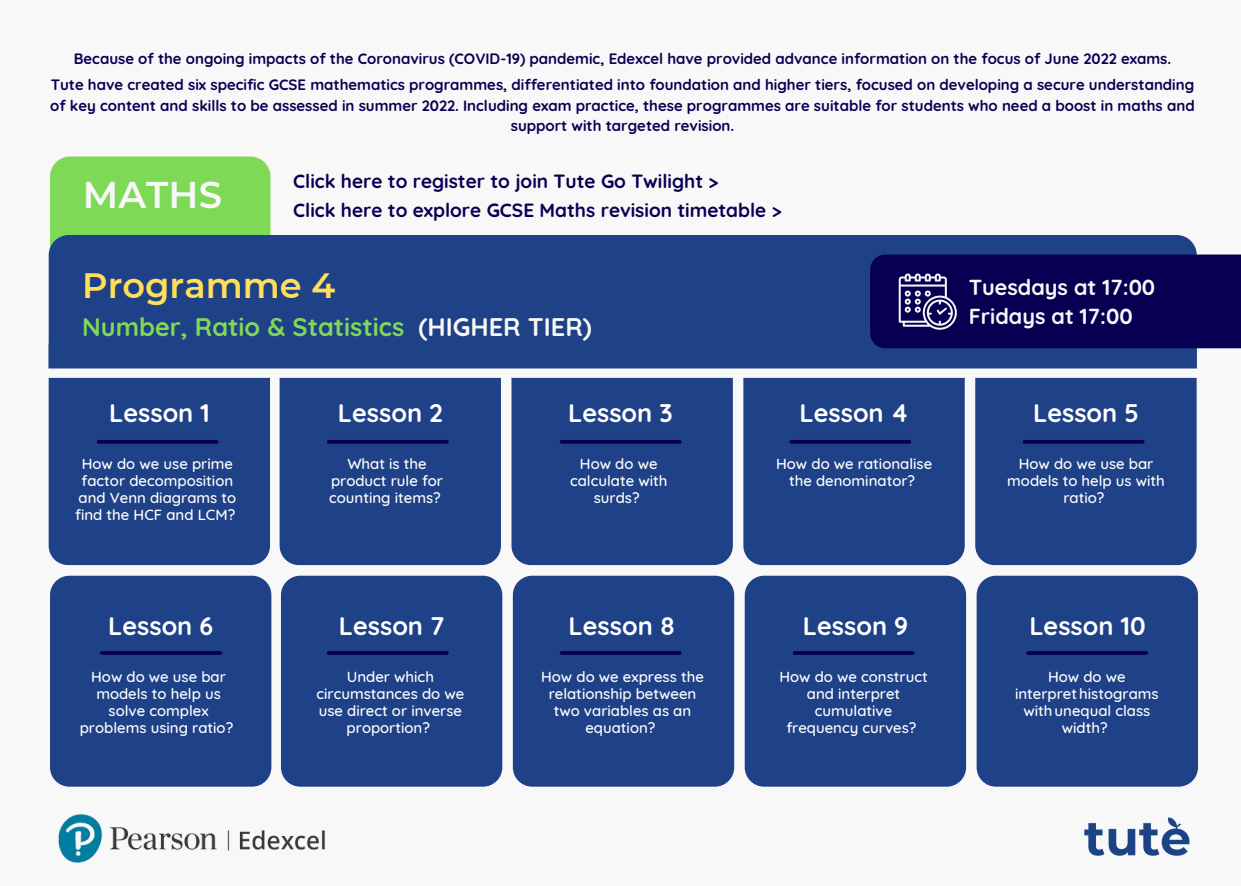
<style>
.page{position:relative;width:1241px;height:886px;background:#fff}
.page>*{position:absolute;margin:0;border:0;box-sizing:border-box;transform-origin:0 0}
.t1{font:600 37.12px "Montserrat";color:#f8f8f8}
.t2{font:600 35.12px "Montserrat";color:#ffde59}
.t3{font:700 25.38px "Quicksand";color:#fff}
.t4{font:700 25.38px "Quicksand";color:#7ed957}
.t5{font:700 21.62px "Quicksand";color:#f8f8f8}
.t6{font:700 19.12px "Quicksand";color:#070052}
.t7{font:500 15px/16.9px "Quicksand";color:#fff;text-align:center}
.t8{font:700 15px/20.6px "Quicksand";color:#070052;text-align:center}
.s1{color:#f8f8f8}
</style>
<div class="page">
<div style="left:0;top:0;width:1240px;height:886px;background:#f8f8f8"></div>
<div style="left:50px;top:157px;width:220px;height:202px;background:#7ed957;border-radius:20px"></div>
<div style="left:49px;top:235px;width:1147px;height:167px;background:#1e4187;border-radius:20px"></div>
<div style="left:0;top:373px;width:1240px;height:63px;background:#f8f8f8"></div>
<div style="left:279px;top:327px;width:222px;height:238px;background:#1e4187;border-radius:19px"></div>
<div style="left:49px;top:327px;width:221px;height:238px;background:#1e4187;border-radius:19px"></div>
<div style="left:743px;top:327px;width:221px;height:238px;background:#1e4187;border-radius:19px"></div>
<div style="left:511px;top:327px;width:221px;height:238px;background:#1e4187;border-radius:19px"></div>
<div style="left:975px;top:327px;width:221px;height:238px;background:#1e4187;border-radius:19px"></div>
<div style="left:281px;top:576px;width:221px;height:211px;background:#1e4187;border-radius:19px"></div>
<div style="left:50px;top:576px;width:221px;height:211px;background:#1e4187;border-radius:19px"></div>
<div style="left:744px;top:576px;width:222px;height:211px;background:#1e4187;border-radius:19px"></div>
<div style="left:513px;top:576px;width:221px;height:211px;background:#1e4187;border-radius:19px"></div>
<div style="left:976px;top:576px;width:221px;height:211px;background:#1e4187;border-radius:19px"></div>
<hr style="left:102px;top:651px;width:118px;height:4px;background:#070052">
<div style="left:40px;top:368px;width:1200px;height:10px;background:#f8f8f8"></div>
<div style="left:870px;top:255px;width:370px;height:93px;background:#070052"></div>
<hr style="left:329px;top:651px;width:118px;height:4px;background:#070052">
<hr style="left:561px;top:651px;width:118px;height:4px;background:#070052">
<hr style="left:794px;top:651px;width:118px;height:4px;background:#070052">
<hr style="left:1027px;top:651px;width:119px;height:4px;background:#070052">
<svg style="left:98px;top:440px;width:119px;height:4px"></svg>
<svg style="left:329px;top:440px;width:118px;height:4px"></svg>
<svg style="left:561px;top:440px;width:118px;height:4px"></svg>
<svg style="left:791px;top:440px;width:118px;height:4px"></svg>
<svg style="left:1024px;top:440px;width:118px;height:4px"></svg>
<img style="left:1084px;top:817px;width:106px;height:39px">
<img style="left:58px;top:814px;width:268px;height:49px">
<p class="t8" style="left:74px;top:48px;width:1098px">Because of the ongoing impacts of the Coronavirus (COVID-19) pandemic, Edexcel have provided advance information on the focus of June 2022 exams.</p>
<p class="t8" style="left:50px;top:74px;width:1145px">Tute have created six specific GCSE mathematics programmes, differentiated into foundation and higher tiers, focused on developing a secure understanding of key content and skills to be assessed in summer 2022. Including exam practice, these programmes are suitable for students who need a boost in maths and support with targeted revision.</p>
<p class="t1" style="left:83px;top:172px;width:141px">MATHS</p>
<p class="t6" style="left:293px;top:169px;width:427px">Click here to register to join Tute Go Twilight &gt;</p>
<p class="t6" style="left:293px;top:197px;width:490px">Click here to explore GCSE Maths revision timetable &gt;</p>
<p class="t2" style="left:82px;top:264px;width:254px">Programme 4</p>
<p class="t4" style="left:82px;top:310px;width:511px">Number, Ratio &amp; Statistics <span class="s1">(HIGHER TIER)</span></p>
<p class="t5" style="left:968px;top:273px;width:188px">Tuesdays at 17:00</p>
<p class="t5" style="left:968px;top:302px;width:165px">Fridays at 17:00</p>
<p class="t3" style="left:109px;top:397px;width:102px">Lesson 1</p>
<p class="t3" style="left:338px;top:397px;width:106px">Lesson 2</p>
<p class="t3" style="left:568px;top:397px;width:106px">Lesson 3</p>
<p class="t3" style="left:799px;top:397px;width:111px">Lesson 4</p>
<p class="t3" style="left:1033px;top:397px;width:108px">Lesson 5</p>
<p class="t7" style="left:75px;top:455px;width:163px">How do we use prime factor decomposition and Venn diagrams to find the HCF and LCM?</p>
<p class="t7" style="left:329px;top:455px;width:115px">What is the product rule for counting items?</p>
<p class="t7" style="left:570px;top:455px;width:99px">How do we calculate with surds?</p>
<p class="t7" style="left:776px;top:455px;width:157px">How do we rationalise the denominator?</p>
<p class="t7" style="left:1007px;top:455px;width:159px">How do we use bar models to help us with ratio?</p>
<p class="t3" style="left:108px;top:609px;width:107px">Lesson 6</p>
<p class="t3" style="left:339px;top:609px;width:107px">Lesson 7</p>
<p class="t3" style="left:568px;top:609px;width:108px">Lesson 8</p>
<p class="t3" style="left:802px;top:609px;width:107px">Lesson 9</p>
<p class="t3" style="left:1029px;top:609px;width:118px">Lesson 10</p>
<p class="t7" style="left:80px;top:668px;width:155px">How do we use bar models to help us solve complex problems using ratio?</p>
<p class="t7" style="left:316px;top:668px;width:149px">Under which circumstances do we use direct or inverse proportion?</p>
<p class="t7" style="left:541px;top:668px;width:164px">How do we express the relationship between two variables as an equation?</p>
<p class="t7" style="left:779px;top:668px;width:150px">How do we construct and interpret cumulative frequency curves?</p>
<p class="t7" style="left:1014px;top:668px;width:145px">How do we interprethistograms withunequal class width?</p>
</div>
